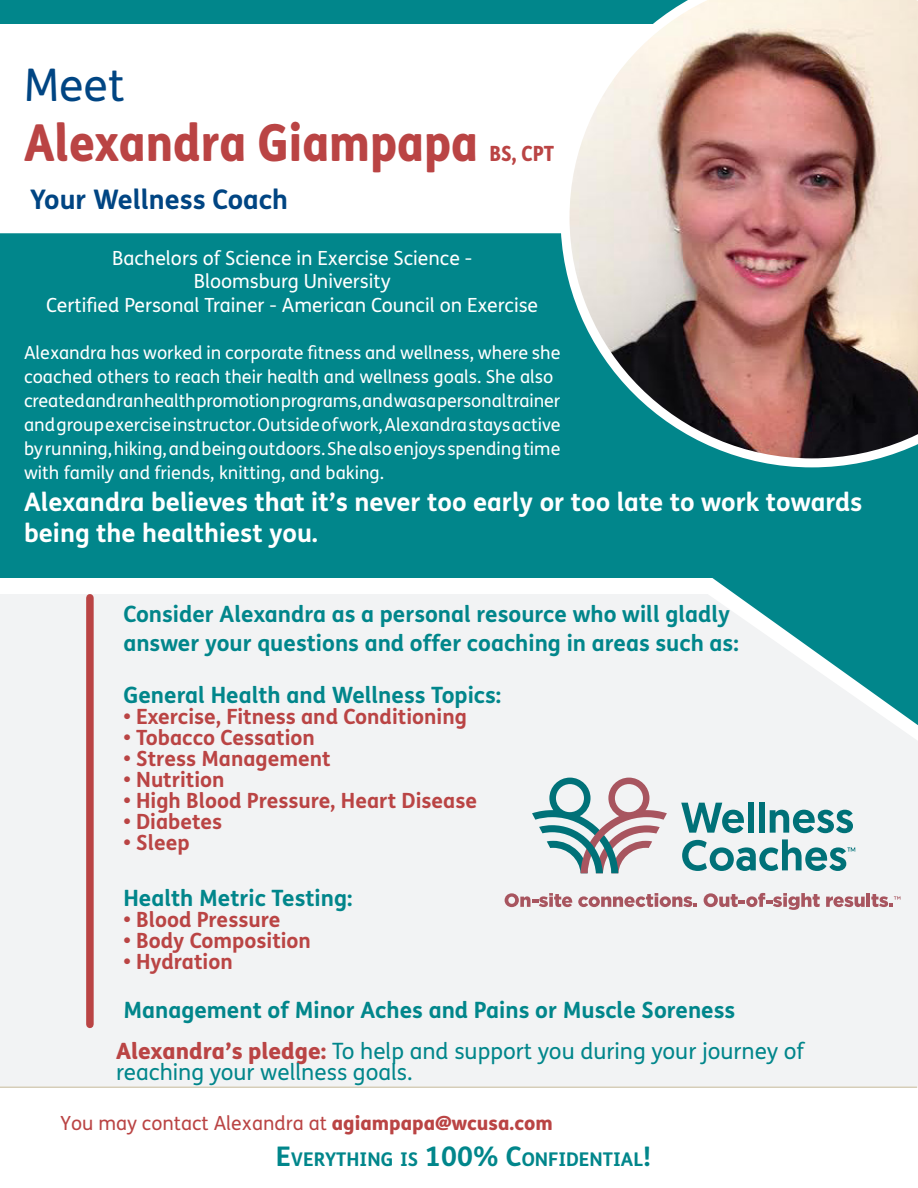
<style>
.page{position:relative;width:918px;height:1188px;background:#fff}
.page>*{position:absolute;margin:0;border:0;box-sizing:border-box;transform-origin:0 0}
.t1{font:800 51px "FS Me";color:#ba4444;scale:.9 1}
.t2{font:45px "FS Me";color:#004583}
.t3{font:700 27px "FS Me";color:#004583}
.t4{font:700 25.5px/31.5px "FS Me";color:#fff}
.t5{font:700 22.5px/28.5px "FS Me";color:#01868b}
.t6{font:22.5px/21px "FS Me";color:#01868b}
.t7{font:700 21px "FS Me";color:#ba4444}
.t8{font:800 21px "FS Me";color:#ba4444;scale:.9 1}
.t9{font:19.5px "FS Me";color:#fff}
.t10{font:19.5px "FS Me";color:#ba4444}
.t11{font:700 18.9px "FS Me";color:#01868b}
.t12{font:18px/24px "FS Me";color:#fff}
.s1{font-weight:800;color:#ba4444}
.s2{font-weight:800}
.s3{font-size:27px}
</style>
<div class="page">
<div style="left:0;top:233px;width:918px;height:361px;background:#01868b"></div>
<div style="left:0;top:594px;width:918px;height:492px;background:#f2f3f4"></div>
<div style="left:0;top:0;width:917px;height:23px;background:#01868b"></div>
<img style="left:561px;top:0;width:357px;height:467px">
<div style="left:86px;top:598px;width:8px;height:426px;background:#ba4444"></div>
<hr style="left:0;top:1086px;width:917px;height:2px;background:#d5ccb7">
<svg style="left:681px;top:803px;width:63px;height:30px"></svg>
<div style="left:748px;top:802px;width:6px;height:31px;background:#007178"></div>
<div style="left:759px;top:802px;width:6px;height:31px;background:#007178"></div>
<svg style="left:770px;top:810px;width:83px;height:23px"></svg>
<svg style="left:505px;top:893px;width:67px;height:14px"></svg>
<svg style="left:578px;top:893px;width:119px;height:14px"></svg>
<svg style="left:704px;top:893px;width:116px;height:17px"></svg>
<svg style="left:826px;top:896px;width:39px;height:11px"></svg>
<hr style="left:867px;top:893px;width:3px;height:14px;background:#a8555f">
<svg style="left:532px;top:778px;width:135px;height:95px"></svg>
<svg style="left:682px;top:839px;width:173px;height:32px"></svg>
<svg style="left:871px;top:894px;width:29px;height:13px"></svg>
<p class="t2" style="left:24px;top:54px;width:102px">Meet</p>
<p class="t1" style="left:24px;top:102px;width:506px">Alexandra Giampapa</p>
<p class="t3" style="left:30px;top:178px;width:260px">Your Wellness Coach</p>
<p class="t8" style="left:489px;top:137px;width:73px">BS, CPT</p>
<p class="t9" style="left:112px;top:245px;width:362px">Bachelors of Science in Exercise Science -</p>
<p class="t9" style="left:194px;top:268px;width:198px">Bloomsburg University</p>
<p class="t9" style="left:46px;top:291px;width:493px">Certified Personal Trainer - American Council on Exercise</p>
<p class="t12" style="left:24px;top:340px;width:538px">Alexandra has worked in corporate fitness and wellness, where she coached others to reach their health and wellness goals. She also created and ran health promotion programs, and was a personal trainer and group exercise instructor. Outside of work, Alexandra stays active by running, hiking, and being outdoors. She also enjoys spending time with family and friends, knitting, and baking.</p>
<p class="t4" style="left:24px;top:484px;width:840px">Alexandra believes that it’s never too early or too late to work towards being the healthiest you.</p>
<p class="t5" style="left:123px;top:599px;width:617px">Consider Alexandra as a personal resource who will gladly answer your questions and offer coaching in areas such as:</p>
<p class="t5" style="left:123px;top:680px;width:379px">General Health and Wellness Topics:</p>
<p class="t7" style="left:123px;top:701px;width:345px">• Exercise, Fitness and Conditioning</p>
<p class="t7" style="left:123px;top:722px;width:193px">• Tobacco Cessation</p>
<p class="t7" style="left:123px;top:743px;width:209px">• Stress Management</p>
<p class="t7" style="left:123px;top:764px;width:103px">• Nutrition</p>
<p class="t7" style="left:123px;top:785px;width:355px">• High Blood Pressure, Heart Disease</p>
<p class="t7" style="left:123px;top:806px;width:100px">• Diabetes</p>
<p class="t7" style="left:123px;top:827px;width:68px">• Sleep</p>
<p class="t5" style="left:123px;top:883px;width:231px">Health Metric Testing:</p>
<p class="t7" style="left:123px;top:903px;width:159px">• Blood Pressure</p>
<p class="t7" style="left:123px;top:924px;width:189px">• Body Composition</p>
<p class="t7" style="left:123px;top:945px;width:111px">• Hydration</p>
<p class="t5" style="left:123px;top:995px;width:613px">Management of Minor Aches and Pains or Muscle Soreness</p>
<p class="t6" style="left:116px;top:1040px;width:690px"><span class="s1">Alexandra’s pledge:</span> To help and support you during your journey of reaching your wellness goals.</p>
<p class="t10" style="left:60px;top:1110px;width:494px">You may contact Alexandra at <span class="s2">agiampapa@wcusa.com</span></p>
<p class="t11" style="left:276px;top:1145px;width:377px"><span class="s3">E</span>VERYTHING IS <span class="s3">100% C</span>ONFIDENTIAL<span class="s3">!</span></p>
</div>
